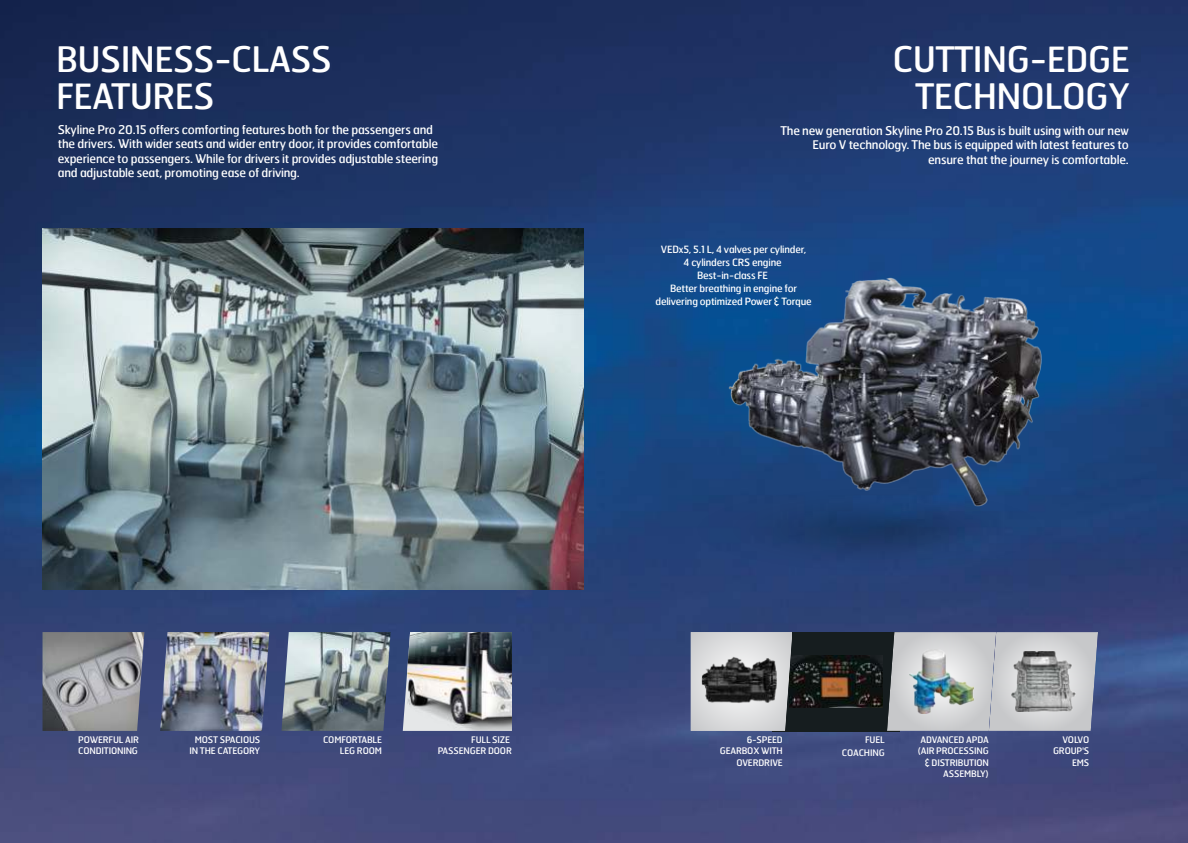
<style>
.page{position:relative;width:1188px;height:843px;background:#fff}
.page>*{position:absolute;margin:0;border:0;box-sizing:border-box;transform-origin:0 0}
.t1{font:35px/37px "Hermes";letter-spacing:-.02em;color:#fff}
.t2{font:12px/14.4px "Hermes";letter-spacing:-.02em;color:#fff}
.t3{font:10px/13.2px "Hermes";letter-spacing:-.02em;color:#fff;text-align:center}
.t4{font:9px/11.3px "Hermes";letter-spacing:-.02em;color:#fff;text-align:right}
.t5{font:9px/13.2px "Hermes FB";letter-spacing:-.02em;color:#fff;text-align:right}
</style>
<div class="page">
<img style="left:0;top:0;width:1188px;height:842px">
<img style="left:43px;top:632px;width:101px;height:98px">
<img style="left:160px;top:632px;width:109px;height:98px">
<svg style="left:403px;top:632px;width:4px;height:98px"></svg>
<img style="left:407px;top:632px;width:105px;height:98px">
<img style="left:657px;top:481px;width:425px;height:94px">
<img style="left:712px;top:266px;width:365px;height:247px">
<img style="left:43px;top:229px;width:541px;height:361px">
<img style="left:281px;top:632px;width:110px;height:98px">
<div style="left:773px;top:631px;width:127px;height:100px;background:#161d1f"></div>
<img style="left:792px;top:655px;width:91px;height:52px">
<img style="left:691px;top:632px;width:101px;height:98px">
<img style="left:887px;top:632px;width:102px;height:98px">
<img style="left:989px;top:632px;width:109px;height:98px">
<img style="left:696px;top:653px;width:85px;height:56px">
<img style="left:909px;top:649px;width:65px;height:64px">
<img style="left:1011px;top:651px;width:65px;height:60px">
<h1 class="t1" style="left:56px;top:42px;width:277px">BUSINESS-CLASS<br>FEATURES</h1>
<h1 class="t1" style="left:893px;top:42px;width:239px;text-align:right">CUTTING-EDGE<br>TECHNOLOGY</h1>
<p class="t2" style="left:780px;top:124px;width:350px;text-align:right">The new generation Skyline Pro 20.15 Bus is built using with our new<br>Euro V technology. The bus is equipped with latest features to ensure that the journey is comfortable.</p>
<p class="t2" style="left:58px;top:123px;width:382px">Skyline Pro 20.15 offers comforting features both for the passengers and the drivers. With wider seats and wider entry door, it provides comfortable experience to passengers. While for drivers it provides adjustable steering and adjustable seat, promoting ease of driving.</p>
<p class="t3" style="left:656px;top:243px;width:158px">VEDx5, 5.1 L, 4 valves per cylinder,<br>4 cylinders CRS engine<br>Best-in-class FE<br>Better breathing in engine for delivering optimized Power &amp; Torque</p>
<p class="t4" style="left:78px;top:734px;width:62px;text-align:left">POWERFUL AIR<br>CONDITIONING</p>
<p class="t4" style="left:189px;top:734px;width:72px;text-align:center">MOST SPACIOUS<br>IN THE CATEGORY</p>
<p class="t4" style="left:438px;top:734px;width:76px">FULL SIZE<br>PASSENGER DOOR</p>
<p class="t4" style="left:323px;top:734px;width:60px">COMFORTABLE<br>LEG ROOM</p>
<p class="t4" style="left:720px;top:734px;width:65px">6-SPEED<br>GEARBOX WITH<br>OVERDRIVE</p>
<p class="t5" style="left:842px;top:733px;width:44px">FUEL<br>COACHING</p>
<p class="t4" style="left:918px;top:734px;width:73px">ADVANCED APDA (AIR PROCESSING &amp; DISTRIBUTION<br>ASSEMBLY)</p>
<p class="t4" style="left:1053px;top:734px;width:38px">VOLVO<br>GROUP'S<br>EMS</p>
</div>
